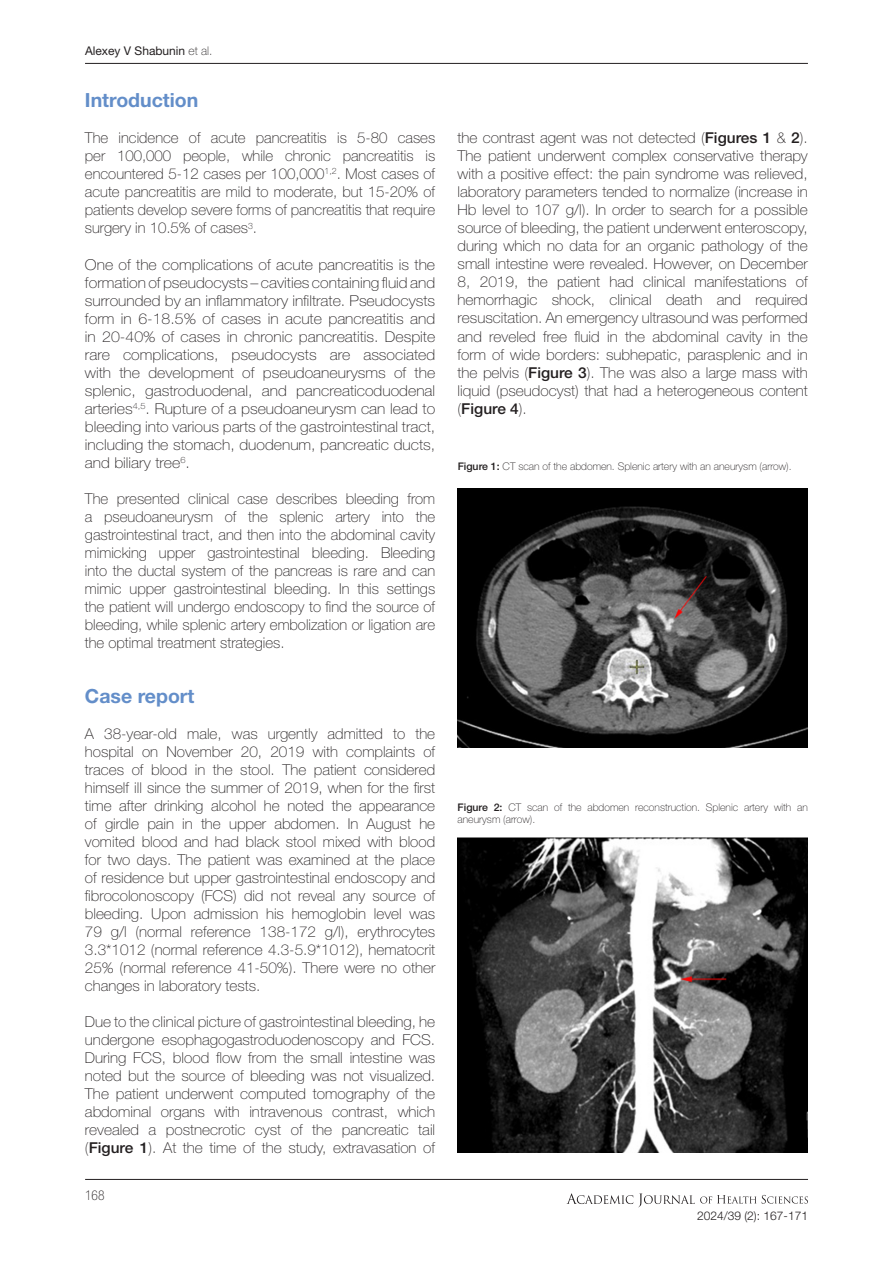
<style>
.page{position:relative;width:893px;height:1263px;background:#fff}
.page>*{position:absolute;margin:0;border:0;box-sizing:border-box;transform-origin:0 0}
.t1{font:700 19.5px "Helvetica Neue LT Std";color:#638ec9}
.t2{font:100 15px/18px "Helvetica Neue LT Std";color:#231f20;text-align:justify}
.t3{font:100 15px/18px "Helvetica Neue LT Std";color:#231f20;text-align:justify;scale:1.06 1}
.t4{font:100 condensed 13.5px "Helvetica Neue LT Std";color:#231f20}
.t5{font:12px "Helvetica Neue LT Std";color:#231f20}
.t6{font:300 12px "Helvetica Neue LT Std";color:#231f20}
.t7{font:100 10.5px/12px "Helvetica Neue LT Std";color:#231f20}
.s1{font-weight:100}
.s2{font-weight:500}
</style>
<div class="page">
<hr style="left:85px;top:1179px;width:723px;height:1px;background:#231f20">
<svg style="left:566px;top:1193px;width:242px;height:14px"></svg>
<img style="left:458px;top:488px;width:350px;height:260px">
<img style="left:458px;top:838px;width:350px;height:314px">
<hr style="left:85px;top:63px;width:723px;height:1px;background:#231f20">
<p class="t5" style="left:85px;top:44px;width:129px">Alexey V Shabunin <span class="s1">et al.</span></p>
<p class="t1" style="left:85px;top:88px;width:115px">Introduction</p>
<p class="t2" style="left:85px;top:129px;width:352px">The incidence of acute pancreatitis is 5-80 cases per 100,000 people, while chronic pancreatitis is encountered 5-12 cases per 100,000<sup>1,2</sup>. Most cases of acute pancreatitis are mild to moderate, but 15-20% of patients develop severe forms of pancreatitis that require surgery in 10.5% of cases<sup>3</sup>.</p>
<p class="t3" style="left:85px;top:255px;width:332px">One of the complications of acute pancreatitis is the formation of pseudocysts – cavities containing fluid and surrounded by an inflammatory infiltrate. Pseudocysts form in 6-18.5% of cases in acute pancreatitis and in 20-40% of cases in chronic pancreatitis. Despite rare complications, pseudocysts are associated with the development of pseudoaneurysms of the splenic, gastroduodenal, and pancreaticoduodenal arteries<sup>4,5</sup>. Rupture of a pseudoaneurysm can lead to bleeding into various parts of the gastrointestinal tract, including the stomach, duodenum, pancreatic ducts, and biliary tree<sup>6</sup>.</p>
<p class="t2" style="left:85px;top:489px;width:352px">The presented clinical case describes bleeding from a pseudoaneurysm of the splenic artery into the gastrointestinal tract, and then into the abdominal cavity mimicking upper gastrointestinal bleeding. Bleeding into the ductal system of the pancreas is rare and can mimic upper gastrointestinal bleeding. In this settings the patient will undergo endoscopy to find the source of bleeding, while splenic artery embolization or ligation are the optimal treatment strategies.</p>
<p class="t1" style="left:85px;top:684px;width:111px">Case report</p>
<p class="t2" style="left:85px;top:725px;width:352px">A 38-year-old male, was urgently admitted to the hospital on November 20, 2019 with complaints of traces of blood in the stool. The patient considered himself ill since the summer of 2019, when for the first time after drinking alcohol he noted the appearance of girdle pain in the upper abdomen. In August he vomited blood and had black stool mixed with blood for two days. The patient was examined at the place of residence but upper gastrointestinal endoscopy and fibrocolonoscopy (FCS) did not reveal any source of bleeding. Upon admission his hemoglobin level was 79 g/l (normal reference 138-172 g/l), erythrocytes 3.3*1012 (normal reference 4.3-5.9*1012), hematocrit 25% (normal reference 41-50%). There were no other changes in laboratory tests.</p>
<p class="t2" style="left:85px;top:1013px;width:352px">Due to the clinical picture of gastrointestinal bleeding, he undergone esophagogastroduodenoscopy and FCS.<br>During FCS, blood flow from the small intestine was noted but the source of bleeding was not visualized.<br>The patient underwent computed tomography of the abdominal organs with intravenous contrast, which revealed a postnecrotic cyst of the pancreatic tail (<span class="s2">Figure 1</span>). At the time of the study, extravasation of</p>
<p class="t4" style="left:85px;top:1187px;width:21px">168</p>
<p class="t2" style="left:458px;top:129px;width:352px">the contrast agent was not detected (<span class="s2">Figures 1</span> &amp; <span class="s2">2</span>).<br>The patient underwent complex conservative therapy with a positive effect: the pain syndrome was relieved, laboratory parameters tended to normalize (increase in Hb level to 107 g/l). In order to search for a possible source of bleeding, the patient underwent enteroscopy, during which no data for an organic pathology of the small intestine were revealed. However, on December 8, 2019, the patient had clinical manifestations of hemorrhagic shock, clinical death and required resuscitation. An emergency ultrasound was performed and reveled free fluid in the abdominal cavity in the form of wide borders: subhepatic, parasplenic and in the pelvis (<span class="s2">Figure 3</span>). The was also a large mass with liquid (pseudocyst) that had a heterogeneous content (<span class="s2">Figure 4</span>).</p>
<p class="t7" style="left:458px;top:460px;width:336px"><span class="s2">Figure 1:</span> CT scan of the abdomen. Splenic artery with an aneurysm (arrow).</p>
<p class="t7" style="left:458px;top:801px;width:352px"><span class="s2">Figure 2:</span> CT scan of the abdomen reconstruction. Splenic artery with an aneurysm (arrow).</p>
<p class="t6" style="left:697px;top:1209px;width:112px">2024/39 (2): 167-171</p>
</div>
